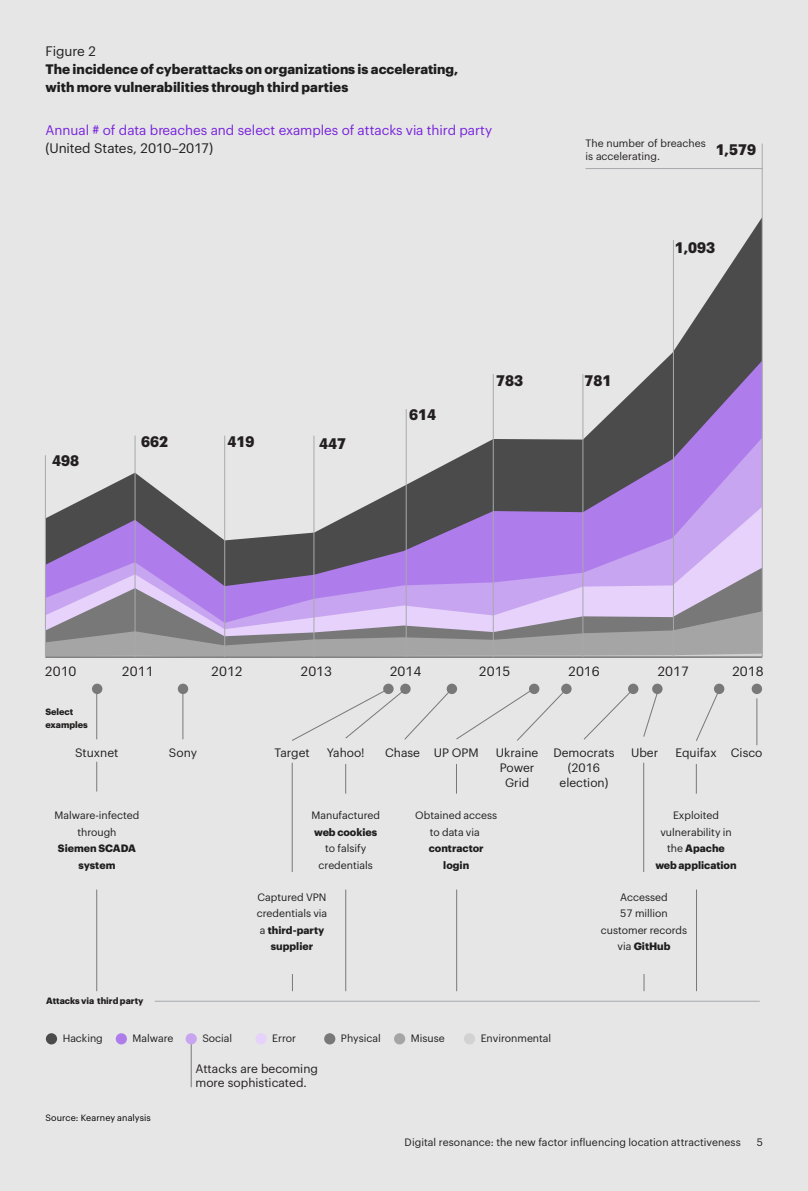
<style>
.page{position:relative;width:808px;height:1191px;background:#e6e6e6}
.page>*{position:absolute;margin:0;border:0;box-sizing:border-box;transform-origin:0 0}
.t1{font:700 15px "Graphik";color:#231f20}
.t2{font:700 13.5px/18px "Graphik";color:#1e1e1e}
.t3{font:13.5px "Graphik";letter-spacing:-.005em;color:#7823dc}
.t4{font:13.5px "Graphik";letter-spacing:-.015em;color:#1e1e1e}
.t5{font:13.2px "Graphik";color:#231f20}
.t6{font:12px/14.7px "Graphik";color:#221f1f;text-align:center}
.t7{font:12px/14.4px "Graphik";color:#231f20}
.t8{font:10.5px/16.5px "Graphik";color:#1e1e1e;text-align:center}
.t9{font:700 10.5px/16.5px "Graphik";color:#1e1e1e;text-align:center}
.t10{font:10.5px/12.6px "Graphik";color:#231f20}
.t11{font:700 9px/13.5px "Graphik";color:#221f1f}
.t12{font:9px "Graphik";letter-spacing:.01em;color:#000}
.s1{font-weight:700}
</style>
<div class="page">
<div style="left:92px;top:683px;width:10px;height:11px;background:#787878;border-radius:50%"></div>
<div style="left:178px;top:683px;width:10px;height:11px;background:#787878;border-radius:50%"></div>
<div style="left:383px;top:683px;width:11px;height:11px;background:#787878;border-radius:50%"></div>
<div style="left:400px;top:683px;width:11px;height:11px;background:#787878;border-radius:50%"></div>
<div style="left:447px;top:683px;width:10px;height:11px;background:#787878;border-radius:50%"></div>
<div style="left:529px;top:683px;width:10px;height:11px;background:#787878;border-radius:50%"></div>
<div style="left:561px;top:683px;width:11px;height:11px;background:#787878;border-radius:50%"></div>
<div style="left:628px;top:683px;width:10px;height:11px;background:#787878;border-radius:50%"></div>
<div style="left:652px;top:683px;width:10px;height:11px;background:#787878;border-radius:50%"></div>
<div style="left:714px;top:683px;width:10px;height:11px;background:#787878;border-radius:50%"></div>
<div style="left:752px;top:683px;width:10px;height:11px;background:#787878;border-radius:50%"></div>
<svg style="left:664px;top:217px;width:98px;height:144px"></svg>
<svg style="left:134px;top:361px;width:628px;height:77px"></svg>
<svg style="left:68px;top:438px;width:694px;height:69px"></svg>
<svg style="left:46px;top:507px;width:716px;height:61px;background:#947cb1"></svg>
<svg style="left:46px;top:568px;width:716px;height:43px;background:#b99ade"></svg>
<svg style="left:46px;top:611px;width:716px;height:45px;background:#a6a0ac"></svg>
<hr style="left:45px;top:656px;width:717px;height:2px;background:#787878">
<hr style="left:45px;top:455px;width:1px;height:202px;background:#a7a9ac">
<hr style="left:135px;top:435px;width:1px;height:222px;background:#a7a9ac">
<hr style="left:224px;top:435px;width:1px;height:222px;background:#a7a9ac">
<hr style="left:314px;top:435px;width:1px;height:222px;background:#a7a9ac">
<hr style="left:406px;top:409px;width:1px;height:248px;background:#a7a9ac">
<hr style="left:493px;top:374px;width:1px;height:283px;background:#a7a9ac">
<hr style="left:583px;top:374px;width:1px;height:283px;background:#a7a9ac">
<hr style="left:673px;top:240px;width:1px;height:417px;background:#a7a9ac">
<hr style="left:762px;top:144px;width:1px;height:513px;background:#a7a9ac">
<hr style="left:585px;top:168px;width:177px;height:1px;background:#a7a9ac">
<svg style="left:96px;top:688px;width:661px;height:399px"></svg>
<hr style="left:155px;top:1001px;width:605px;height:1px;background:#a7a9ac">
<div style="left:46px;top:1033px;width:11px;height:11px;background:#4b4b4b;border-radius:50%"></div>
<div style="left:116px;top:1033px;width:11px;height:11px;background:#af7deb;border-radius:50%"></div>
<div style="left:186px;top:1033px;width:11px;height:11px;background:#c8a5f0;border-radius:50%"></div>
<div style="left:255px;top:1033px;width:12px;height:11px;background:#e6d2fa;border-radius:50%"></div>
<div style="left:324px;top:1033px;width:11px;height:11px;background:#787878;border-radius:50%"></div>
<div style="left:394px;top:1033px;width:11px;height:11px;background:#a5a5a5;border-radius:50%"></div>
<div style="left:464px;top:1033px;width:11px;height:11px;background:#d2d2d2;border-radius:50%"></div>
<p class="t4" style="left:46px;top:41px;width:52px">Figure 2</p>
<p class="t2" style="left:46px;top:59px;width:414px">The incidence of cyberattacks on organizations is accelerating, with more vulnerabilities through third parties</p>
<p class="t3" style="left:46px;top:119px;width:448px">Annual # of data breaches and select examples of attacks via third party</p>
<p class="t4" style="left:46px;top:137px;width:169px">(United States, 2010–2017)</p>
<p class="t10" style="left:585px;top:136px;width:122px">The number of breaches is accelerating.</p>
<h1 class="t1" style="left:716px;top:138px;width:42px">1,579</h1>
<h1 class="t1" style="left:675px;top:236px;width:42px">1,093</h1>
<h1 class="t1" style="left:52px;top:449px;width:28px">498</h1>
<h1 class="t1" style="left:141px;top:430px;width:28px">662</h1>
<h1 class="t1" style="left:228px;top:430px;width:28px">419</h1>
<h1 class="t1" style="left:319px;top:432px;width:28px">447</h1>
<h1 class="t1" style="left:409px;top:403px;width:28px">614</h1>
<h1 class="t1" style="left:496px;top:368px;width:28px">783</h1>
<h1 class="t1" style="left:584px;top:368px;width:28px">781</h1>
<p class="t5" style="left:45px;top:661px;width:33px">2010</p>
<p class="t5" style="left:122px;top:661px;width:33px">2011</p>
<p class="t5" style="left:211px;top:661px;width:33px">2012</p>
<p class="t5" style="left:300px;top:661px;width:33px">2013</p>
<p class="t5" style="left:390px;top:661px;width:33px">2014</p>
<p class="t5" style="left:479px;top:661px;width:33px">2015</p>
<p class="t5" style="left:568px;top:661px;width:33px">2016</p>
<p class="t5" style="left:657px;top:661px;width:33px">2017</p>
<p class="t5" style="left:732px;top:661px;width:33px">2018</p>
<p class="t11" style="left:45px;top:704px;width:44px">Select examples</p>
<p class="t6" style="left:496px;top:744px;width:44px">Ukraine</p>
<p class="t6" style="left:631px;top:744px;width:29px">Uber</p>
<p class="t6" style="left:675px;top:744px;width:89px">Equifax Cisco</p>
<p class="t6" style="left:500px;top:759px;width:36px">Power<br>Grid</p>
<p class="t6" style="left:75px;top:744px;width:45px">Stuxnet</p>
<p class="t6" style="left:169px;top:744px;width:30px">Sony</p>
<p class="t6" style="left:275px;top:744px;width:37px">Target</p>
<p class="t6" style="left:327px;top:744px;width:40px">Yahoo!</p>
<p class="t6" style="left:385px;top:744px;width:95px">Chase UP OPM</p>
<p class="t6" style="left:553px;top:744px;width:63px">Democrats (2016 election)</p>
<p class="t8" style="left:55px;top:806px;width:86px">Malware-infected through</p>
<p class="t9" style="left:58px;top:839px;width:80px">Siemen SCADA system</p>
<p class="t11" style="left:46px;top:993px;width:99px">Attacks via third party</p>
<p class="t8" style="left:311px;top:806px;width:70px">Manufactured</p>
<p class="t9" style="left:314px;top:823px;width:65px">web cookies</p>
<p class="t8" style="left:319px;top:839px;width:56px">to falsify credentials</p>
<p class="t8" style="left:257px;top:887px;width:72px">Captured VPN credentials via a <span class="s1">third-party supplier</span></p>
<p class="t8" style="left:415px;top:806px;width:83px">Obtained access to data via</p>
<p class="t9" style="left:429px;top:839px;width:56px">contractor login</p>
<p class="t8" style="left:63px;top:1029px;width:42px">Hacking</p>
<p class="t8" style="left:133px;top:1029px;width:42px">Malware</p>
<p class="t8" style="left:202px;top:1029px;width:31px">Social</p>
<p class="t8" style="left:272px;top:1029px;width:25px">Error</p>
<p class="t8" style="left:341px;top:1029px;width:41px">Physical</p>
<p class="t8" style="left:411px;top:1029px;width:35px">Misuse</p>
<p class="t8" style="left:481px;top:1029px;width:72px">Environmental</p>
<p class="t12" style="left:45px;top:1110px;width:107px">Source: Kearney analysis</p>
<p class="t7" style="left:195px;top:1060px;width:124px">Attacks are becoming more sophisticated.</p>
<p class="t8" style="left:655px;top:806px;width:83px">Exploited vulnerability in the <span class="s1">Apache web application</span></p>
<p class="t8" style="left:601px;top:887px;width:88px">Accessed<br>57 million customer records via <span class="s1">GitHub</span></p>
<p class="t8" style="left:405px;top:1133px;width:338px">Digital resonance: the new factor influencing location attractiveness</p>
<p class="t8" style="left:757px;top:1133px;width:8px">5</p>
</div>
